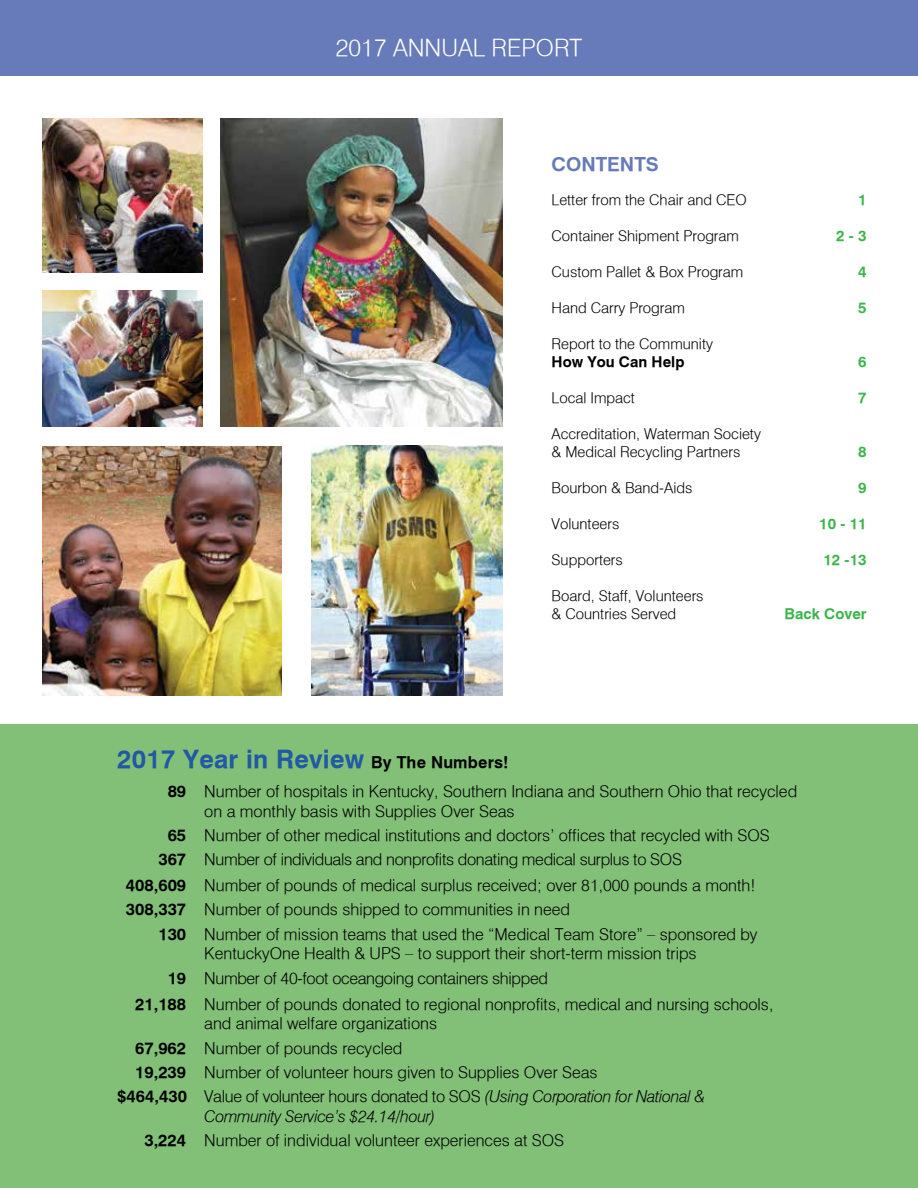
<style>
.page{position:relative;width:918px;height:1188px;background:#fff}
.page>*{position:absolute;margin:0;border:0;box-sizing:border-box;transform-origin:0 0}
.t1{font:700 25.5px "Geneva";letter-spacing:.01em;color:#2258a4}
.t2{font:24px "Geneva Lght";color:#fff}
.t3{font:700 19.5px "Geneva";color:#677ab9}
.t4{font:16.5px/24.3px "Geneva Lght";color:#000}
.t5{font:16.5px "Geneva Lght";letter-spacing:-.02em;color:#000}
.t6{font:15px/18px "Geneva Lght";color:#000}
.t7{font:700 15px "Geneva";color:#39b54a}
.t8{font:700 15px "Geneva";color:#000}
.s1{font-size:16.5px;color:#000}
.s2{font-family:"Geneva";font-weight:700}
.s3{font-style:italic}
</style>
<div class="page">
<div style="left:0;top:0;width:918px;height:76px;background:#677ab9"></div>
<div style="left:0;top:724px;width:918px;height:464px;background:#82c078"></div>
<img style="left:42px;top:446px;width:240px;height:250px">
<img style="left:42px;top:119px;width:160px;height:153px">
<img style="left:221px;top:119px;width:281px;height:308px">
<img style="left:42px;top:291px;width:160px;height:136px">
<img style="left:311px;top:446px;width:191px;height:250px">
<h2 class="t2" style="left:336px;top:33px;width:248px">2017 ANNUAL REPORT</h2>
<p class="t3" style="left:552px;top:152px;width:109px">CONTENTS</p>
<p class="t6" style="left:552px;top:191px;width:197px">Letter from the Chair and CEO</p>
<p class="t7" style="left:858px;top:191px;width:10px">1</p>
<p class="t6" style="left:552px;top:227px;width:189px">Container Shipment Program</p>
<p class="t7" style="left:836px;top:227px;width:32px">2 - 3</p>
<p class="t6" style="left:552px;top:263px;width:193px">Custom Pallet &amp; Box Program</p>
<p class="t7" style="left:858px;top:263px;width:10px">4</p>
<p class="t6" style="left:552px;top:299px;width:135px">Hand Carry Program</p>
<p class="t7" style="left:858px;top:299px;width:10px">5</p>
<p class="t6" style="left:552px;top:335px;width:163px">Report to the Community</p>
<p class="t8" style="left:552px;top:353px;width:134px">How You Can Help</p>
<p class="t7" style="left:858px;top:353px;width:10px">6</p>
<p class="t6" style="left:552px;top:389px;width:85px">Local Impact</p>
<p class="t7" style="left:858px;top:389px;width:10px">7</p>
<p class="t6" style="left:552px;top:425px;width:211px">Accreditation, Waterman Society &amp; Medical Recycling Partners</p>
<p class="t7" style="left:858px;top:443px;width:10px">8</p>
<p class="t6" style="left:552px;top:479px;width:142px">Bourbon &amp; Band-Aids</p>
<p class="t7" style="left:858px;top:479px;width:10px">9</p>
<p class="t6" style="left:552px;top:515px;width:69px">Volunteers</p>
<p class="t7" style="left:819px;top:515px;width:49px">10 - 11</p>
<p class="t6" style="left:552px;top:551px;width:73px">Supporters</p>
<p class="t7" style="left:824px;top:551px;width:45px">12 -13</p>
<p class="t6" style="left:552px;top:587px;width:154px">Board, Staff, Volunteers &amp; Countries Served</p>
<p class="t7" style="left:785px;top:605px;width:84px">Back Cover</p>
<h1 class="t1" style="left:117px;top:744px;width:393px">2017 Year in Review <span class="s1">By The Numbers!</span></h1>
<p class="t4" style="left:204px;top:781px;width:594px;line-height:19.8px;text-indent:-37px"><span class="s2">89</span> Number of hospitals in Kentucky, Southern Indiana and Southern Ohio that recycled on a monthly basis with Supplies Over Seas</p>
<p class="t4" style="left:158px;top:823px;width:613px;text-indent:9px"><span class="s2">65</span> Number of other medical institutions and doctors’ offices that recycled with SOS<br><span class="s2">367</span> Number of individuals and nonprofits donating medical surplus to SOS</p>
<p class="t4" style="left:126px;top:873px;width:631px"><span class="s2">408,609</span> Number of pounds of medical surplus received; over 81,000 pounds a month!<br><span class="s2">308,337</span> Number of pounds shipped to communities in need</p>
<p class="t4" style="left:204px;top:924px;width:555px;line-height:19.8px;text-indent:-46px"><span class="s2">130</span> Number of mission teams that used the “Medical Team Store” – sponsored by<br>KentuckyOne Health &amp; UPS – to support their short-term mission trips</p>
<p class="t4" style="left:135px;top:965px;width:640px;line-height:25.8px;text-indent:33px"><span class="s2">19</span> Number of 40-foot oceangoing containers shipped<br><span class="s2">21,188</span> Number of pounds donated to regional nonprofits, medical and nursing schools,</p>
<p class="t4" style="left:204px;top:1011px;width:234px">and animal welfare organizations</p>
<p class="t4" style="left:135px;top:1036px;width:269px"><span class="s2">67,962</span> Number of pounds recycled</p>
<p class="t4" style="left:135px;top:1060px;width:464px"><span class="s2">19,239</span> Number of volunteer hours given to Supplies Over Seas</p>
<p class="t5" style="left:117px;top:1086px;width:589px"><span class="s2">$464,430</span> Value of volunteer hours donated to SOS <span class="s3">(Using Corporation for National &amp;</span></p>
<p class="t4" style="left:144px;top:1104px;width:421px;text-indent:60px"><span class="s3">Community Service’s $24.14/hour)<br></span><span class="s2">3,224</span> Number of individual volunteer experiences at SOS</p>
</div>
